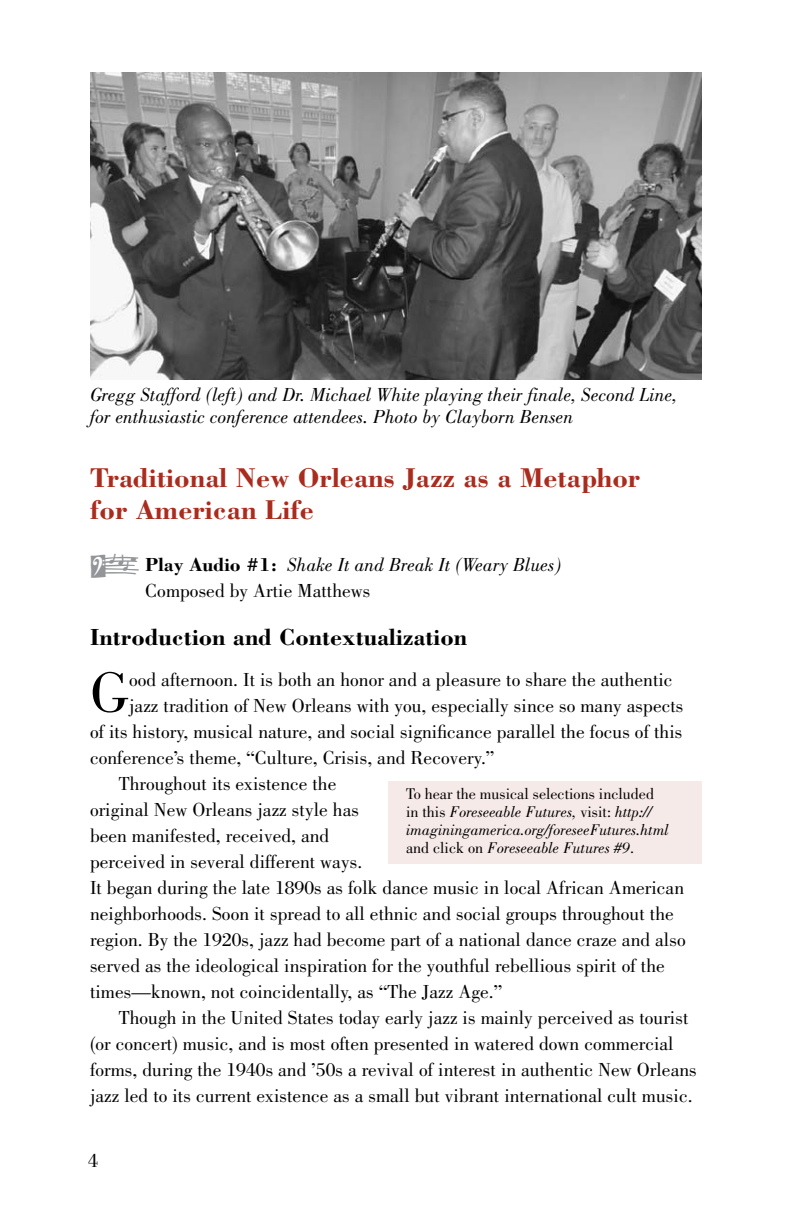
<style>
.page{position:relative;width:792px;height:1224px;background:#fff}
.page>*{position:absolute;margin:0;border:0;box-sizing:border-box;transform-origin:0 0}
.t1{font:58.4px "Bodoni";color:#000}
.t2{font:700 28px/32px "Bodoni";letter-spacing:.005em;color:#a92c1e}
.t3{font:700 24px "Bodoni";letter-spacing:.005em;color:#000}
.t4{font:19.6px "Bodoni";letter-spacing:.005em;color:#000}
.t5{font:italic 19.6px/26px "Bodoni";letter-spacing:.005em;color:#000}
.t6{font:italic 16px/18px "Bodoni";color:#000}
.s1{font-family:"Df Connectivities ITC";font-style:normal;font-size:24px;color:#939598}
.s2{font-weight:700;font-style:normal}
.s3{font-style:normal}
</style>
<div class="page">
<div style="left:388px;top:781px;width:314px;height:83px;background:#f6eae8"></div>
<img style="left:90px;top:72px;width:612px;height:308px">
<p class="t5" style="left:90px;top:384px;width:589px;line-height:22px">Gregg Stafford (left) and Dr. Michael White playing their finale, Second Line, for enthusiastic conference attendees. Photo by Clayborn Bensen</p>
<h2 class="t2" style="left:90px;top:461px;width:552px">Traditional New Orleans Jazz as a Metaphor for American Life</h2>
<p class="t5" style="left:145px;top:552px;width:417px;text-indent:-55px"><span class="s1">q</span> <span class="s2">Play Audio #1:</span> Shake It and Break It (Weary Blues)<br><span class="s3">Composed by Artie Matthews</span></p>
<p class="t3" style="left:90px;top:622px;width:379px">Introduction and Contextualization</p>
<h1 class="t1" style="left:90px;top:660px;width:40px">G</h1>
<p class="t4" style="left:129px;top:668px;width:545px">ood afternoon. It is both an honor and a pleasure to share the authentic</p>
<p class="t4" style="left:129px;top:694px;width:556px">jazz tradition of New Orleans with you, especially since so many aspects</p>
<p class="t4" style="left:90px;top:720px;width:594px">of its history, musical nature, and social significance parallel the focus of this</p>
<p class="t4" style="left:90px;top:746px;width:406px">conference’s theme, “Culture, Crisis, and Recovery.”</p>
<p class="t4" style="left:119px;top:772px;width:219px">Throughout its existence the</p>
<p class="t4" style="left:90px;top:798px;width:270px">original New Orleans jazz style has</p>
<p class="t4" style="left:90px;top:824px;width:241px">been manifested, received, and</p>
<p class="t4" style="left:90px;top:850px;width:274px">perceived in several different ways.</p>
<p class="t4" style="left:90px;top:876px;width:596px">It began during the late 1890s as folk dance music in local African American</p>
<p class="t4" style="left:90px;top:902px;width:585px">neighborhoods. Soon it spread to all ethnic and social groups throughout the</p>
<p class="t4" style="left:90px;top:928px;width:597px">region. By the 1920s, jazz had become part of a national dance craze and also</p>
<p class="t4" style="left:90px;top:954px;width:576px">served as the ideological inspiration for the youthful rebellious spirit of the</p>
<p class="t4" style="left:90px;top:980px;width:414px">times—known, not coincidentally, as “The Jazz Age.”</p>
<p class="t4" style="left:119px;top:1006px;width:571px">Though in the United States today early jazz is mainly perceived as tourist</p>
<p class="t4" style="left:90px;top:1032px;width:585px">(or concert) music, and is most often presented in watered down commercial</p>
<p class="t4" style="left:90px;top:1058px;width:608px">forms, during the 1940s and ’50s a revival of interest in authentic New Orleans</p>
<p class="t4" style="left:90px;top:1084px;width:604px">jazz led to its current existence as a small but vibrant international cult music.</p>
<p class="t6" style="left:406px;top:785px;width:265px"><span class="s3">To hear the musical selections included in this</span> Foreseeable Futures, <span class="s3">visit:</span> http:// imaginingamerica.org/foreseeFutures.html <span class="s3">and click on</span> Foreseeable Futures #9<span class="s3">.</span></p>
</div>
